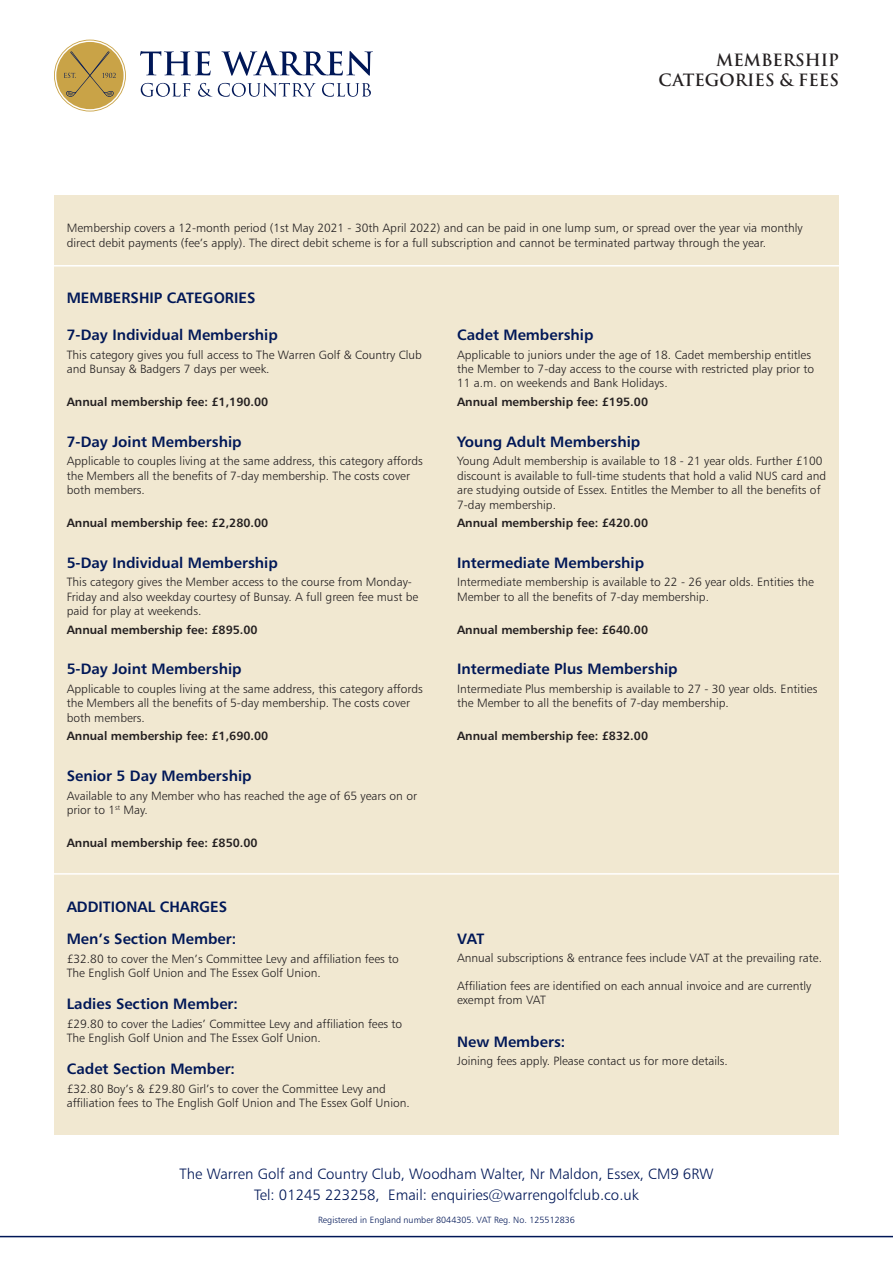
<style>
.page{position:relative;width:893px;height:1263px;background:#fff}
.page>*{position:absolute;margin:0;border:0;box-sizing:border-box;transform-origin:0 0}
.t1{font:700 16.5px/19.5px "Trajan Pro";color:#231f20;text-align:right}
.Sub_Head_Fees{font:15px "Humanist 777 BT Bold B";color:#001757}
.t2{font:15px "Humanist 777 BT Light B";color:#001757}
.body_Fees{font:12px/14.4px "Humanist 777 BT Light B";color:#231f20}
.body_fees_costs{font:12px "Humanist 777 BT Bold B";color:#231f20}
.Body{font:12px/14.4px "Humanist 777 BT Light B";color:#231f20}
.body{font:12px/13.5px "Humanist 777 BT Light B";color:#231f20}
.Body-2{font:9px "Humanist 777 BT Light B";color:#001757}
</style>
<div class="page">
<hr style="left:0;top:1236px;width:893px;height:1px;background:#001757">
<svg style="left:54px;top:40px;width:72px;height:72px"></svg>
<svg style="left:140px;top:51px;width:71px;height:24px"></svg>
<svg style="left:221px;top:51px;width:152px;height:25px"></svg>
<svg style="left:141px;top:83px;width:49px;height:14px"></svg>
<svg style="left:198px;top:83px;width:118px;height:14px"></svg>
<svg style="left:322px;top:83px;width:49px;height:14px"></svg>
<div style="left:54px;top:195px;width:785px;height:940px;background:#f1e8d1"></div>
<hr style="left:36px;top:873px;width:823px;height:2px;background:#fff">
<hr style="left:36px;top:265px;width:823px;height:2px;background:#fff">
<p class="t1" style="left:659px;top:51px;width:182px">MEMBERSHIP<br>CATEGORIES &amp; FEES</p>
<p class="Body" style="left:67px;top:221px;width:737px">Membership covers a 12-month period (1st May 2021 - 30th April 2022) and can be paid in one lump sum, or spread over the year via monthly direct debit payments (fee’s apply). The direct debit scheme is for a full subscription and cannot be terminated partway through the year.</p>
<p class="Sub_Head_Fees" style="left:67px;top:288px;width:190px">MEMBERSHIP CATEGORIES</p>
<p class="Sub_Head_Fees" style="left:67px;top:325px;width:213px">7-Day Individual Membership</p>
<p class="body_Fees" style="left:67px;top:347px;width:357px">This category gives you full access to The Warren Golf &amp; Country Club and Bunsay &amp; Badgers 7 days per week.</p>
<p class="body_fees_costs" style="left:67px;top:394px;width:203px">Annual membership fee: £1,190.00</p>
<p class="Sub_Head_Fees" style="left:67px;top:432px;width:176px">7-Day Joint Membership</p>
<p class="body_Fees" style="left:67px;top:454px;width:358px">Applicable to couples living at the same address, this category affords the Members all the benefits of 7-day membership. The costs cover both members.</p>
<p class="body_fees_costs" style="left:67px;top:515px;width:203px">Annual membership fee: £2,280.00</p>
<p class="Sub_Head_Fees" style="left:67px;top:553px;width:213px">5-Day Individual Membership</p>
<p class="body_Fees" style="left:67px;top:575px;width:353px">This category gives the Member access to the course from Monday-<br>Friday and also weekday courtesy of Bunsay. A full green fee must be paid for play at weekends.</p>
<p class="body_fees_costs" style="left:67px;top:622px;width:192px">Annual membership fee: £895.00</p>
<p class="Sub_Head_Fees" style="left:67px;top:660px;width:176px">5-Day Joint Membership</p>
<p class="body_Fees" style="left:67px;top:681px;width:358px">Applicable to couples living at the same address, this category affords the Members all the benefits of 5-day membership. The costs cover both members.</p>
<p class="body_fees_costs" style="left:67px;top:729px;width:203px">Annual membership fee: £1,690.00</p>
<p class="Sub_Head_Fees" style="left:67px;top:766px;width:186px">Senior 5 Day Membership</p>
<p class="body_Fees" style="left:67px;top:788px;width:352px">Available to any Member who has reached the age of 65 years on or prior to 1<sup>st</sup> May.</p>
<p class="body_fees_costs" style="left:67px;top:835px;width:192px">Annual membership fee: £850.00</p>
<p class="Sub_Head_Fees" style="left:67px;top:897px;width:162px">ADDITIONAL CHARGES</p>
<p class="Sub_Head_Fees" style="left:67px;top:929px;width:171px">Men’s Section Member:</p>
<p class="body_Fees" style="left:67px;top:951px;width:334px">£32.80 to cover the Men’s Committee Levy and affiliation fees to<br>The English Golf Union and The Essex Golf Union.</p>
<p class="Sub_Head_Fees" style="left:67px;top:995px;width:173px">Ladies Section Member:</p>
<p class="body_Fees" style="left:67px;top:1016px;width:337px">£29.80 to cover the Ladies’ Committee Levy and affiliation fees to<br>The English Golf Union and The Essex Golf Union.</p>
<p class="Sub_Head_Fees" style="left:67px;top:1060px;width:170px">Cadet Section Member:</p>
<p class="body_Fees" style="left:67px;top:1081px;width:345px">£32.80 Boy’s &amp; £29.80 Girl’s to cover the Committee Levy and affiliation fees to The English Golf Union and The Essex Golf Union.</p>
<p class="Sub_Head_Fees" style="left:457px;top:325px;width:138px">Cadet Membership</p>
<p class="body_Fees" style="left:457px;top:347px;width:359px">Applicable to juniors under the age of 18. Cadet membership entitles the Member to 7-day access to the course with restricted play prior to<br>11 a.m. on weekends and Bank Holidays.</p>
<p class="body_fees_costs" style="left:457px;top:394px;width:192px">Annual membership fee: £195.00</p>
<p class="Sub_Head_Fees" style="left:457px;top:432px;width:185px">Young Adult Membership</p>
<p class="body_Fees" style="left:457px;top:454px;width:371px">Young Adult membership is available to 18 - 21 year olds. Further £100 discount is available to full-time students that hold a valid NUS card and are studying outside of Essex. Entitles the Member to all the benefits of 7-day membership.</p>
<p class="body_fees_costs" style="left:457px;top:515px;width:192px">Annual membership fee: £420.00</p>
<p class="Sub_Head_Fees" style="left:457px;top:553px;width:189px">Intermediate Membership</p>
<p class="body_Fees" style="left:457px;top:575px;width:358px">Intermediate membership is available to 22 - 26 year olds. Entities the<br>Member to all the benefits of 7-day membership.</p>
<p class="body_fees_costs" style="left:457px;top:622px;width:192px">Annual membership fee: £640.00</p>
<p class="Sub_Head_Fees" style="left:457px;top:660px;width:222px">Intermediate Plus Membership</p>
<p class="body_Fees" style="left:457px;top:681px;width:362px">Intermediate Plus membership is available to 27 - 30 year olds. Entities the Member to all the benefits of 7-day membership.</p>
<p class="body_fees_costs" style="left:457px;top:729px;width:192px">Annual membership fee: £832.00</p>
<p class="Sub_Head_Fees" style="left:457px;top:929px;width:29px">VAT</p>
<p class="body" style="left:457px;top:951px;width:366px">Annual subscriptions &amp; entrance fees include VAT at the prevailing rate.</p>
<p class="body" style="left:457px;top:979px;width:356px">Affiliation fees are identified on each annual invoice and are currently exempt from VAT</p>
<p class="Sub_Head_Fees" style="left:457px;top:1032px;width:110px">New Members:</p>
<p class="body_Fees" style="left:457px;top:1054px;width:272px">Joining fees apply. Please contact us for more details.</p>
<p class="t2" style="left:180px;top:1164px;width:535px">The Warren Golf and Country Club, Woodham Walter, Nr Maldon, Essex, CM9 6RW</p>
<p class="t2" style="left:254px;top:1185px;width:386px">Tel: 01245 223258, Email: enquiries@warrengolfclub.co.uk</p>
<p class="Body-2" style="left:318px;top:1214px;width:258px">Registered in England number 8044305. VAT Reg. No. 125512836</p>
</div>
